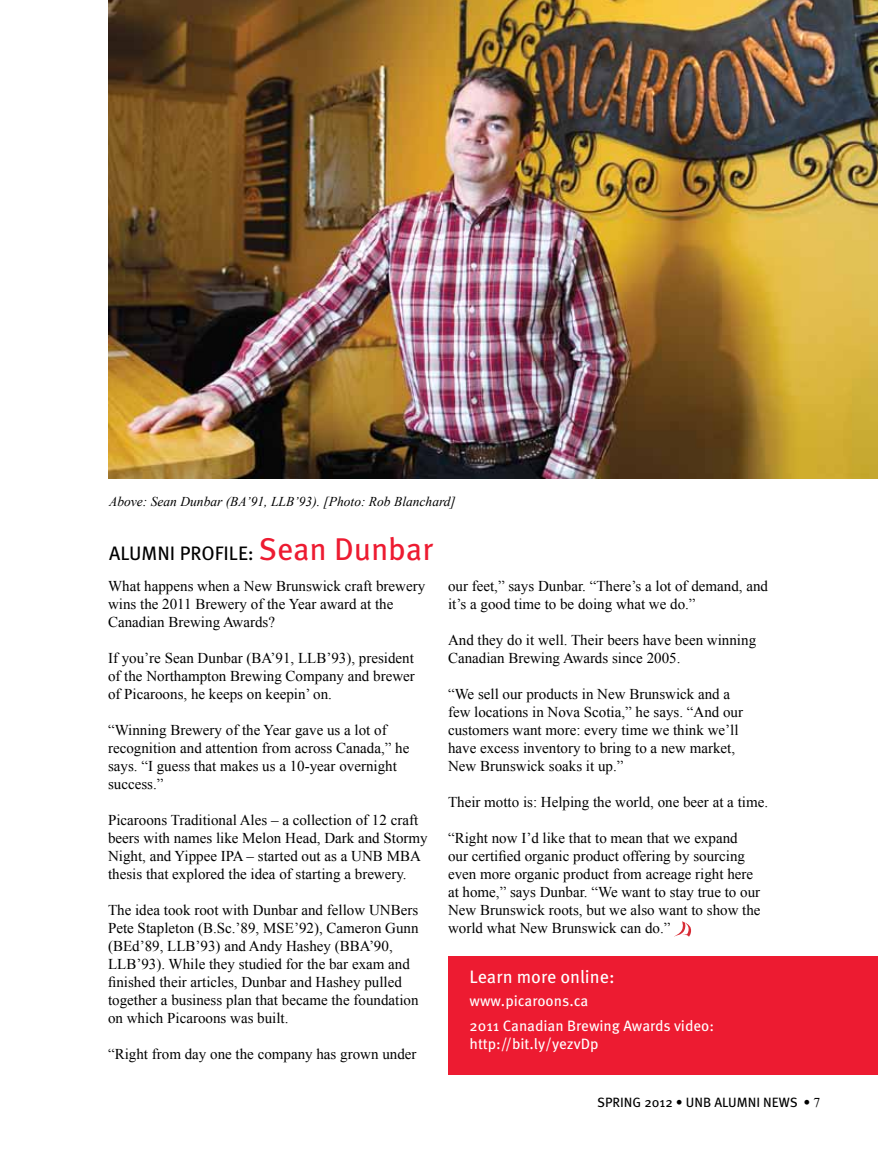
<style>
.page{position:relative;width:878px;height:1161px;background:#fff}
.page>*{position:absolute;margin:0;border:0;box-sizing:border-box;transform-origin:0 0}
.t1{font:19.5px "Meta OT";color:#000}
.t2{font:18px "Meta OT";color:#fff}
.t3{font:15px/18px "Times New Roman";color:#000}
.t4{font:15px/25.5px "Meta OT";color:#fff}
.t5{font:italic 13.5px "Times New Roman";color:#000}
.t6{font:13.5px "Meta OT";color:#000}
.s1{font-size:31.5px;color:#ed1b31}
.s2{font-family:"Times New Roman"}
</style>
<div class="page">
<div style="left:448px;top:956px;width:430px;height:119px;background:#ed1b31"></div>
<img style="left:109px;top:0;width:769px;height:479px">
<svg style="left:674px;top:921px;width:18px;height:16px"></svg>
<p class="t5" style="left:109px;top:492px;width:348px">Above: Sean Dunbar (BA’91, LLB’93). [Photo: Rob Blanchard]</p>
<h1 class="t1" style="left:109px;top:541px;width:326px">ALUMNI PROFILE: <span class="s1">Sean Dunbar</span></h1>
<p class="t3" style="left:108px;top:577px;width:318px">What happens when a New Brunswick craft brewery wins the 2011 Brewery of the Year award at the<br>Canadian Brewing Awards?</p>
<p class="t3" style="left:108px;top:649px;width:308px;text-align:justify">If you’re Sean Dunbar (BA’91, LLB’93), president of the Northampton Brewing Company and brewer of Picaroons, he keeps on keepin’ on.</p>
<p class="t3" style="left:108px;top:721px;width:303px">“Winning Brewery of the Year gave us a lot of recognition and attention from across Canada,” he says. “I guess that makes us a 10-year overnight success.”</p>
<p class="t3" style="left:108px;top:811px;width:321px">Picaroons Traditional Ales – a collection of 12 craft beers with names like Melon Head, Dark and Stormy Night, and Yippee IPA – started out as a UNB MBA thesis that explored the idea of starting a brewery.</p>
<p class="t3" style="left:108px;top:901px;width:312px">The idea took root with Dunbar and fellow UNBers Pete Stapleton (B.Sc.’89, MSE’92), Cameron Gunn (BEd’89, LLB’93) and Andy Hashey (BBA’90, LLB’93). While they studied for the bar exam and finished their articles, Dunbar and Hashey pulled together a business plan that became the foundation on which Picaroons was built.</p>
<p class="t3" style="left:108px;top:1045px;width:310px">“Right from day one the company has grown under</p>
<p class="t3" style="left:448px;top:577px;width:321px">our feet,” says Dunbar. “There’s a lot of demand, and it’s a good time to be doing what we do.”</p>
<p class="t3" style="left:448px;top:631px;width:309px">And they do it well. Their beers have been winning<br>Canadian Brewing Awards since 2005.</p>
<p class="t3" style="left:448px;top:685px;width:296px">“We sell our products in New Brunswick and a few locations in Nova Scotia,” he says. “And our customers want more: every time we think we’ll have excess inventory to bring to a new market, New Brunswick soaks it up.”</p>
<p class="t3" style="left:448px;top:793px;width:321px">Their motto is: Helping the world, one beer at a time.</p>
<p class="t3" style="left:448px;top:829px;width:314px">“Right now I’d like that to mean that we expand our certified organic product offering by sourcing even more organic product from acreage right here at home,” says Dunbar. “We want to stay true to our New Brunswick roots, but we also want to show the world what New Brunswick can do.”</p>
<p class="t2" style="left:469px;top:966px;width:147px">Learn more online:</p>
<p class="t4" style="left:469px;top:988px;width:246px">www.picaroons.ca<br>2011 Canadian Brewing Awards video:</p>
<p class="t4" style="left:469px;top:1032px;width:131px">http://bit.ly/yezvDp</p>
<p class="t6" style="left:597px;top:1094px;width:224px">SPRING 2012 • UNB ALUMNI NEWS • <span class="s2">7</span></p>
</div>
